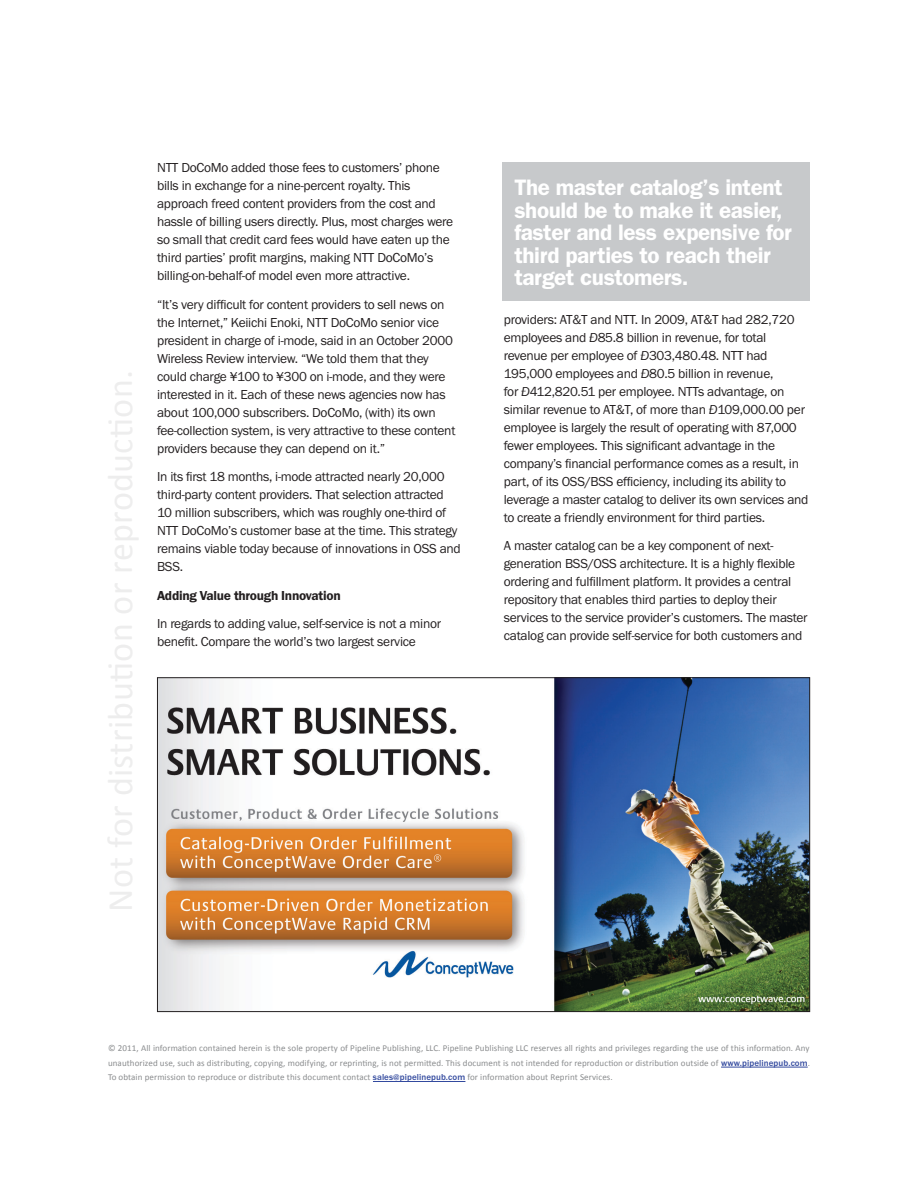
<style>
.page{position:relative;width:918px;height:1188px;background:#fff}
.page>*{position:absolute;margin:0;border:0;box-sizing:border-box;transform-origin:0 0}
.t1{font:600 22.5px/22.5px "Franklin Gothic";letter-spacing:-.02em;color:#fff}
.t2{font:13.5px/18px "Franklin Gothic EF";letter-spacing:-.02em;color:#231f20}
.t3{font:600 13.5px "Franklin Gothic EF";letter-spacing:-.02em;color:#231f20}
.t4{font:9px/14.4px "Calibri";letter-spacing:.01em;color:#8a8c8e;text-align:justify}
.s1{font-family:"Franklin Gothic EF";font-weight:500;color:#32499e}
</style>
<div class="page">
<hr style="left:721px;top:1067px;width:87px;height:1px;background:#32499e">
<hr style="left:373px;top:1081px;width:92px;height:1px;background:#32499e">
<div style="left:502px;top:162px;width:308px;height:138px;background:#c7c9cb"></div>
<img style="left:159px;top:679px;width:649px;height:331px">
<p class="t2" style="left:157px;top:159px;width:298px">NTT DoCoMo added those fees to customers’ phone bills in exchange for a nine-percent royalty. This approach freed content providers from the cost and hassle of billing users directly. Plus, most charges were so small that credit card fees would have eaten up the third parties’ profit margins, making NTT DoCoMo’s billing-on-behalf-of model even more attractive.</p>
<p class="t2" style="left:157px;top:295px;width:300px">“It’s very difficult for content providers to sell news on the Internet,” Keiichi Enoki, NTT DoCoMo senior vice president in charge of i-mode, said in an October 2000<br>Wireless Review interview. “We told them that they could charge ¥100 to ¥300 on i-mode, and they were interested in it. Each of these news agencies now has about 100,000 subscribers. DoCoMo, (with) its own fee-collection system, is very attractive to these content providers because they can depend on it.”</p>
<p class="t2" style="left:157px;top:468px;width:305px">In its first 18 months, i-mode attracted nearly 20,000 third-party content providers. That selection attracted 10 million subscribers, which was roughly one-third of NTT DoCoMo’s customer base at the time. This strategy remains viable today because of innovations in OSS and BSS.</p>
<p class="t3" style="left:157px;top:587px;width:185px">Adding Value through Innovation</p>
<p class="t2" style="left:157px;top:615px;width:286px">In regards to adding value, self-service is not a minor benefit. Compare the world’s two largest service</p>
<h1 class="t1" style="left:514px;top:176px;width:279px">The master catalog’s intent should be to make it easier, faster and less expensive for third parties to reach their target customers.</h1>
<p class="t2" style="left:504px;top:310px;width:306px">providers: AT&amp;T and NTT. In 2009, AT&amp;T had 282,720 employees and €85.8 billion in revenue, for total revenue per employee of €303,480.48. NTT had 195,000 employees and €80.5 billion in revenue,<br>for €412,820.51 per employee. NTTs advantage, on similar revenue to AT&amp;T, of more than €109,000.00 per employee is largely the result of operating with 87,000 fewer employees. This significant advantage in the company’s financial performance comes as a result, in part, of its OSS/BSS efficiency, including its ability to leverage a master catalog to deliver its own services and to create a friendly environment for third parties.</p>
<p class="t2" style="left:504px;top:537px;width:305px">A master catalog can be a key component of next&shy;generation BSS/OSS architecture. It is a highly flexible ordering and fulfillment platform. It provides a central repository that enables third parties to deploy their services to the service provider’s customers. The master catalog can provide self-service for both customers and</p>
<p class="t4" style="left:108px;top:1041px;width:704px">© 2011, All information contained herein is the sole property of Pipeline Publishing, LLC. Pipeline Publishing LLC reserves all rights and privileges regarding the use of this information. Any unauthorized use, such as distributing, copying, modifying, or reprinting, is not permitted. This document is not intended for reproduction or distribution outside of <span class="s1">www.pipelinepub.com</span>.<br>To obtain permission to reproduce or distribute this document contact <span class="s1">sales@pipelinepub.com</span> for information about Reprint Services.</p>
</div>
